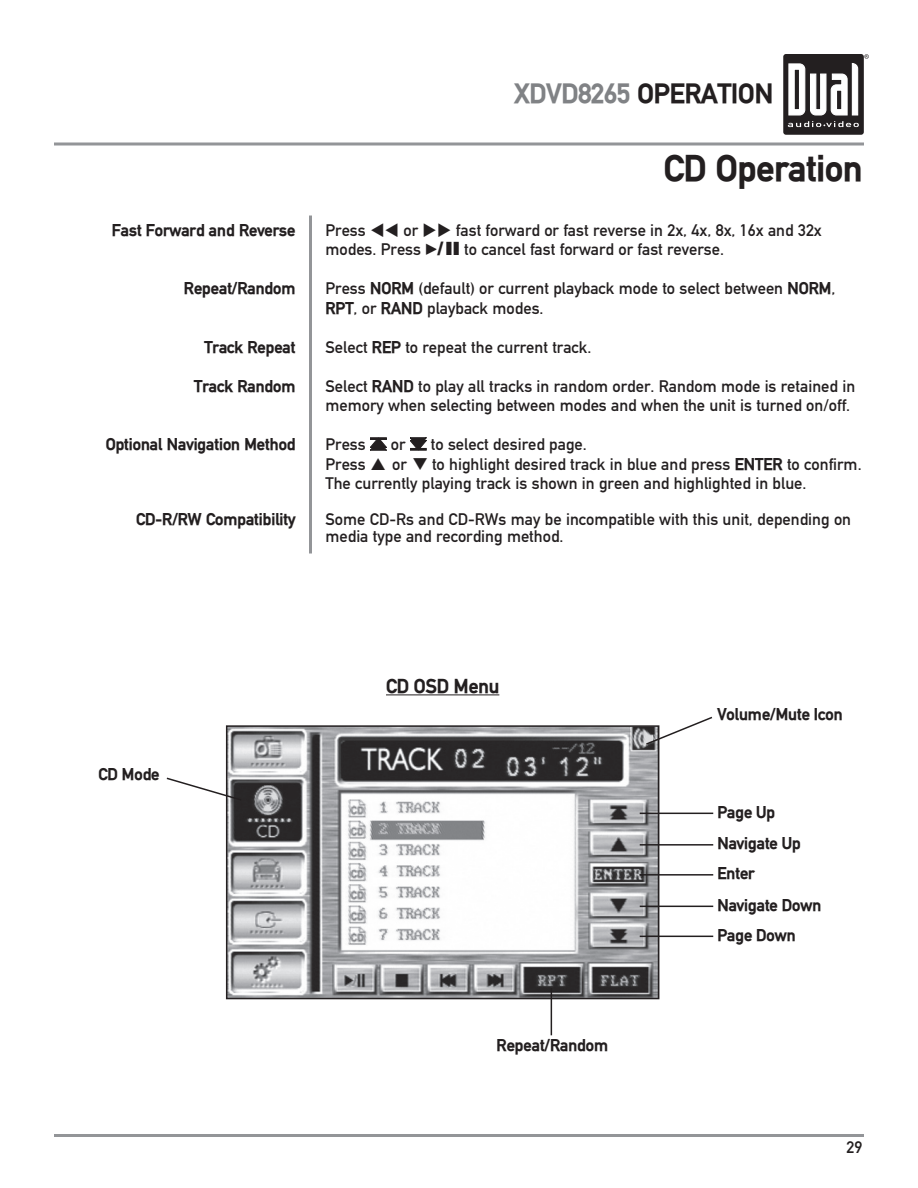
<style>
.page{position:relative;width:918px;height:1188px;background:#fff}
.page>*{position:absolute;margin:0;border:0;box-sizing:border-box;transform-origin:0 0}
.t1{font:700 36px "DIN Mittelschrift";color:#231f20}
.t2{font:700 27px "DIN Mittelschrift";color:#231f20}
.t3{font:700 19.5px "DIN Mittelschrift";color:#231f20}
.t4{font:16.5px/19.5px "DIN Mittelschrift";color:#231f20}
.t5{font:700 16.5px "DIN Mittelschrift";color:#231f20}
.s1{color:#808285}
.s2{font-family:"Directions";font-size:33px}
.s3{font-family:"Impact"}
.s4{font-weight:700}
</style>
<div class="page">
<div style="left:783px;top:54px;width:81px;height:81px;background:#231f20;border-radius:3px"></div>
<svg style="left:788px;top:54px;width:81px;height:73px"></svg>
<hr style="left:54px;top:143px;width:810px;height:3px;background:#939598">
<hr style="left:54px;top:1134px;width:810px;height:3px;background:#939598">
<svg style="left:370px;top:438px;width:17px;height:12px"></svg>
<svg style="left:410px;top:438px;width:16px;height:12px"></svg>
<hr style="left:309px;top:216px;width:3px;height:338px;background:#939598">
<img style="left:229px;top:728px;width:427px;height:268px">
<div style="left:226px;top:725px;width:433px;height:274px;border:2px solid #231f20"></div>
<hr style="left:386px;top:694px;width:113px;height:1px;background:#231f20">
<svg style="left:166px;top:776px;width:77px;height:26px"></svg>
<svg style="left:644px;top:716px;width:68px;height:30px"></svg>
<hr style="left:551px;top:988px;width:1px;height:47px;background:#231f20">
<hr style="left:640px;top:936px;width:73px;height:1px;background:#231f20">
<hr style="left:640px;top:906px;width:73px;height:1px;background:#231f20">
<hr style="left:640px;top:874px;width:73px;height:2px;background:#231f20">
<hr style="left:640px;top:844px;width:73px;height:2px;background:#231f20">
<hr style="left:640px;top:813px;width:73px;height:1px;background:#231f20">
<p class="t5" style="left:112px;top:220px;width:185px">Fast Forward and Reverse</p>
<p class="t5" style="left:184px;top:279px;width:113px">Repeat/Random</p>
<p class="t5" style="left:204px;top:337px;width:93px">Track Repeat</p>
<p class="t5" style="left:194px;top:376px;width:103px">Track Random</p>
<p class="t5" style="left:106px;top:435px;width:191px">Optional Navigation Method</p>
<p class="t5" style="left:136px;top:510px;width:161px">CD-R/RW Compatibility</p>
<h2 class="t2" style="left:515px;top:77px;width:260px"><span class="s1">XDVD8265</span> OPERATION</h2>
<h1 class="t1" style="left:664px;top:147px;width:200px">CD Operation</h1>
<p class="t4" style="left:325px;top:220px;width:498px">Press ▼▼ or ◆◆ fast forward or fast reverse in 2x, 4x, 8x, 16x and 32x modes. Press <span class="s2">l</span><span class="s3">/II</span> to cancel fast forward or fast reverse.</p>
<p class="t4" style="left:325px;top:279px;width:511px">Press <span class="s4">NORM</span> (default) or current playback mode to select between <span class="s4">NORM</span>,<br><span class="s4">RPT</span>, or <span class="s4">RAND</span> playback modes.</p>
<p class="t4" style="left:325px;top:337px;width:267px">Select <span class="s4">REP</span> to repeat the current track.</p>
<p class="t4" style="left:325px;top:376px;width:531px">Select <span class="s4">RAND</span> to play all tracks in random order. Random mode is retained in memory when selecting between modes and when the unit is turned on/off.</p>
<p class="t4" style="left:325px;top:435px;width:42px">Press</p>
<p class="t4" style="left:391px;top:435px;width:16px">or</p>
<p class="t4" style="left:431px;top:435px;width:158px">to select desired page.</p>
<p class="t4" style="left:325px;top:454px;width:42px">Press</p>
<p class="t4" style="left:325px;top:454px;width:538px;text-indent:67px">or ❑ to highlight desired track in blue and press <span class="s4">ENTER</span> to confirm.<br>The currently playing track is shown in green and highlighted in blue.</p>
<p class="t4" style="left:325px;top:511px;width:527px;line-height:16.5px">Some CD-Rs and CD-RWs may be incompatible with this unit, depending on media type and recording method.</p>
<p class="t5" style="left:98px;top:765px;width:63px">CD Mode</p>
<p class="t3" style="left:386px;top:675px;width:115px">CD OSD Menu</p>
<p class="t5" style="left:497px;top:1036px;width:113px">Repeat/Random</p>
<p class="t5" style="left:717px;top:704px;width:127px">Volume/Mute Icon</p>
<p class="t5" style="left:717px;top:802px;width:59px">Page Up</p>
<p class="t5" style="left:717px;top:834px;width:85px">Navigate Up</p>
<p class="t5" style="left:717px;top:864px;width:39px">Enter</p>
<p class="t5" style="left:717px;top:895px;width:105px">Navigate Down</p>
<p class="t5" style="left:717px;top:925px;width:80px">Page Down</p>
<p class="t4" style="left:847px;top:1138px;width:17px">29</p>
</div>
